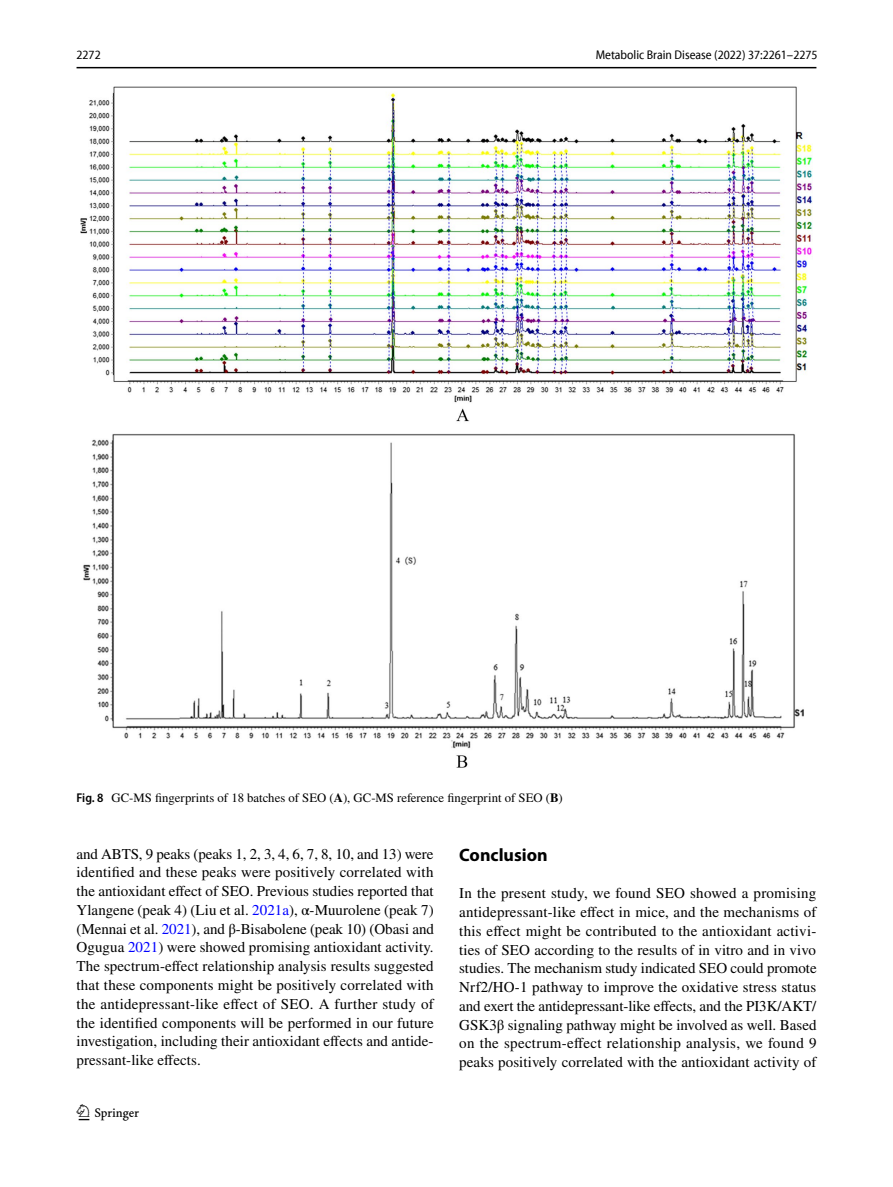
<style>
.page{position:relative;width:893px;height:1187px;background:#fff}
.page>*{position:absolute;margin:0;border:0;box-sizing:border-box;transform-origin:0 0}
.t1{font:22.5px "Springnew Regular 2";color:#000}
.t2{font:700 18px "Myriad Pro";color:#000}
.t3{font:15px/18.8px "STIX";letter-spacing:.005em;color:#000;text-align:justify}
.t4{font:12.75px "STIX";color:#000}
.t5{font:semi-condensed 12.75px "Myriad Pro Unic";color:#000}
.s1{font-family:"Myriad Pro";font-weight:600;font-stretch:semi-condensed}
.s2{font-weight:700}
.s3{color:#00f}
</style>
<div class="page">
<hr style="left:77px;top:67px;width:739px;height:1px;background:#000">
<img style="left:81px;top:87px;width:731px;height:680px">
<p class="t5" style="left:77px;top:50px;width:26px">2272</p>
<p class="t5" style="left:596px;top:50px;width:223px">Metabolic Brain Disease (2022) 37:2261–2275</p>
<p class="t4" style="left:77px;top:789px;width:488px"><span class="s1">Fig. 8</span> GC-MS fingerprints of 18 batches of SEO (<span class="s2">A</span>), GC-MS reference fingerprint of SEO (<span class="s2">B</span>)</p>
<p class="t3" style="left:77px;top:845px;width:359px">and ABTS, 9 peaks (peaks 1, 2, 3, 4, 6, 7, 8, 10, and 13) were identified and these peaks were positively correlated with the antioxidant effect of SEO. Previous studies reported that Ylangene (peak 4) (Liu et al. <span class="s3">2021a</span>), α-Muurolene (peak 7) (Mennai et al. <span class="s3">2021</span>), and β-Bisabolene (peak 10) (Obasi and Ogugua <span class="s3">2021</span>) were showed promising antioxidant activity.<br>The spectrum-effect relationship analysis results suggested that these components might be positively correlated with the antidepressant-like effect of SEO. A further study of the identified components will be performed in our future investigation, including their antioxidant effects and antide&shy;pressant-like effects.</p>
<p class="t2" style="left:459px;top:843px;width:90px">Conclusion</p>
<p class="t3" style="left:459px;top:884px;width:359px">In the present study, we found SEO showed a promising antidepressant-like effect in mice, and the mechanisms of this effect might be contributed to the antioxidant activi&shy;ties of SEO according to the results of in vitro and in vivo studies. The mechanism study indicated SEO could promote Nrf2/HO-1 pathway to improve the oxidative stress status and exert the antidepressant-like effects, and the PI3K/AKT/ GSK3β signaling pathway might be involved as well. Based on the spectrum-effect relationship analysis, we found 9 peaks positively correlated with the antioxidant activity of</p>
<h1 class="t1" style="left:79px;top:1104px;width:62px">1 3</h1>
</div>
